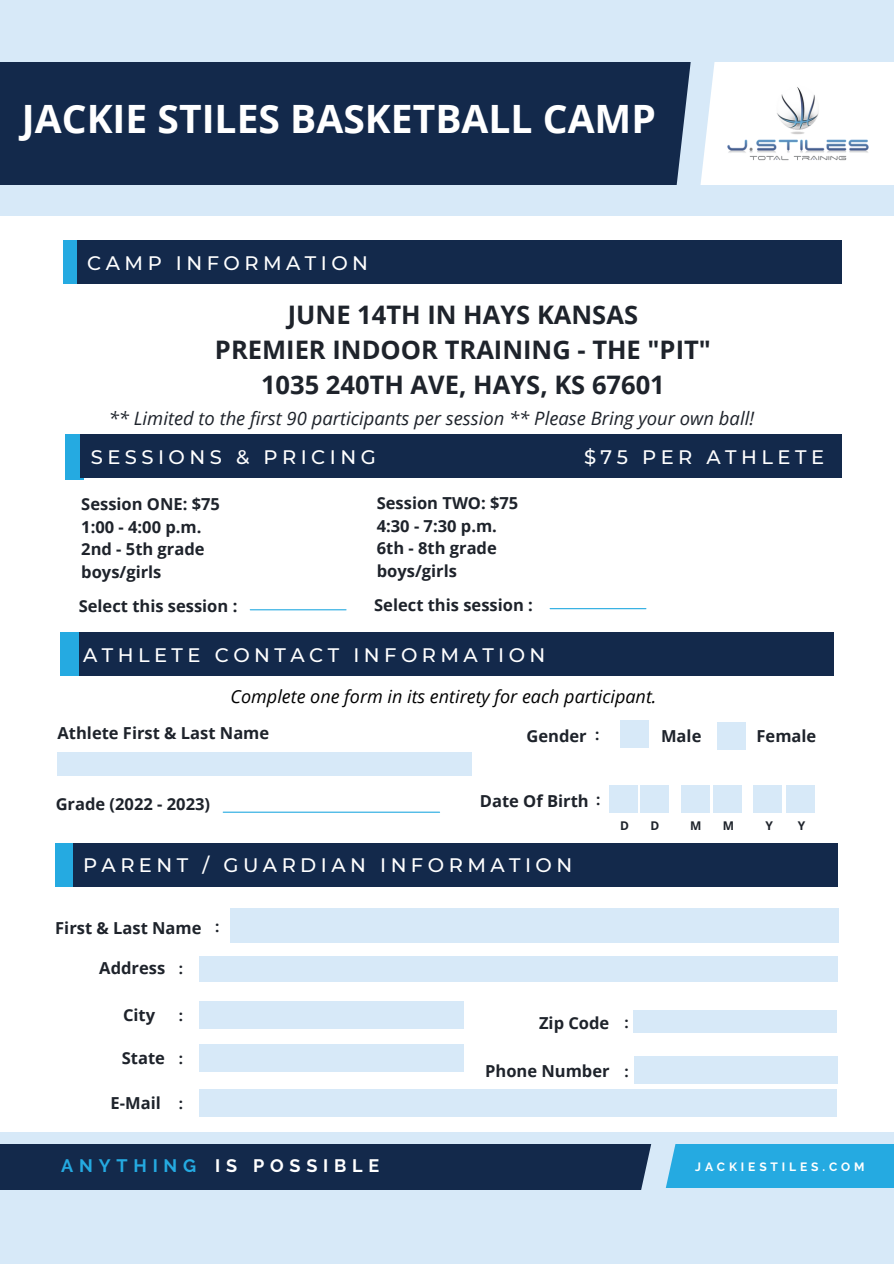
<style>
.page{position:relative;width:894px;height:1264px;background:#fff}
.page>*{position:absolute;margin:0;border:0;box-sizing:border-box;transform-origin:0 0}
.t1{font:700 39px "Open Sans";color:#fff}
.t2{font:700 25.5px "Open Sans";color:#1e232b}
.t3{font:500 19.5px "Montserrat";letter-spacing:.23em;color:#fff}
.t4{font:italic 18.45px "Open Sans";color:#1e232b}
.t5{font:italic 18px "Open Sans";color:#000}
.t6{font:700 18px "Raleway";letter-spacing:.32em;color:#fff}
.t7{font:700 18px "Raleway";letter-spacing:.32em;color:#25aae1}
.t8{font:700 16.5px "Open Sans";color:#1e232b}
.t9{font:700 15px "Open Sans";color:#1e232b}
.t10{font:700 12px "Raleway";letter-spacing:.32em;color:#fff}
.t11{font:700 12px "Open Sans";color:#1e232b}
</style>
<div class="page">
<div style="left:0;top:0;width:893px;height:216px;background:#d7e9f8"></div>
<div style="left:0;top:62px;width:695px;height:123px;background:#13294b"></div>
<div style="left:0;top:1131px;width:893px;height:132px;background:#d7e9f8"></div>
<div style="left:0;top:1143px;width:656px;height:46px;background:#13294b"></div>
<div style="left:653px;top:1144px;width:240px;height:44px;background:#25aae1"></div>
<div style="left:695px;top:62px;width:198px;height:123px;background:#fff"></div>
<svg style="left:676px;top:62px;width:39px;height:123px"></svg>
<svg style="left:624px;top:1116px;width:68px;height:74px"></svg>
<div style="left:64px;top:240px;width:30px;height:44px;background:#25aae1"></div>
<div style="left:77px;top:240px;width:764px;height:44px;background:#13294b"></div>
<img style="left:727px;top:87px;width:142px;height:74px">
<hr style="left:250px;top:609px;width:96px;height:1px;background:#25aae1">
<div style="left:65px;top:434px;width:18px;height:45px;background:#25aae1"></div>
<div style="left:80px;top:434px;width:761px;height:44px;background:#13294b"></div>
<hr style="left:550px;top:608px;width:95px;height:1px;background:#25aae1">
<div style="left:58px;top:752px;width:414px;height:23px;background:#d7e9f8"></div>
<div style="left:199px;top:955px;width:638px;height:26px;background:#d7e9f8"></div>
<div style="left:199px;top:1001px;width:265px;height:27px;background:#d7e9f8"></div>
<div style="left:199px;top:1044px;width:265px;height:27px;background:#d7e9f8"></div>
<div style="left:199px;top:1089px;width:637px;height:27px;background:#d7e9f8"></div>
<div style="left:620px;top:720px;width:28px;height:27px;background:#d7e9f8"></div>
<div style="left:717px;top:722px;width:28px;height:27px;background:#d7e9f8"></div>
<div style="left:634px;top:1056px;width:204px;height:27px;background:#d7e9f8"></div>
<hr style="left:223px;top:811px;width:216px;height:1px;background:#25aae1">
<div style="left:72px;top:632px;width:761px;height:44px;background:#13294b"></div>
<div style="left:55px;top:842px;width:31px;height:44px;background:#25aae1"></div>
<div style="left:73px;top:842px;width:764px;height:44px;background:#13294b"></div>
<div style="left:608px;top:785px;width:29px;height:27px;background:#d7e9f8"></div>
<div style="left:640px;top:785px;width:28px;height:27px;background:#d7e9f8"></div>
<div style="left:681px;top:785px;width:28px;height:27px;background:#d7e9f8"></div>
<div style="left:713px;top:785px;width:28px;height:27px;background:#d7e9f8"></div>
<div style="left:753px;top:785px;width:28px;height:27px;background:#d7e9f8"></div>
<div style="left:786px;top:785px;width:28px;height:27px;background:#d7e9f8"></div>
<div style="left:231px;top:907px;width:607px;height:35px;background:#d7e9f8"></div>
<div style="left:632px;top:1010px;width:204px;height:23px;background:#d7e9f8"></div>
<div style="left:60px;top:632px;width:18px;height:44px;background:#25aae1"></div>
<p class="t1" style="left:22px;top:91px;width:635px">JACKIE STILES BASKETBALL CAMP</p>
<p class="t3" style="left:87px;top:251px;width:282px">CAMP INFORMATION</p>
<p class="t2" style="left:288px;top:297px;width:351px">JUNE 14TH IN HAYS KANSAS</p>
<p class="t2" style="left:215px;top:332px;width:497px">PREMIER INDOOR TRAINING - THE "PIT"</p>
<p class="t2" style="left:261px;top:366px;width:405px">1035 240TH AVE, HAYS, KS 67601</p>
<p class="t4" style="left:109px;top:405px;width:646px">** Limited to the first 90 participants per session ** Please Bring your own ball!</p>
<p class="t3" style="left:91px;top:445px;width:286px">SESSIONS &amp; PRICING</p>
<p class="t3" style="left:584px;top:445px;width:241px">$75 PER ATHLETE</p>
<p class="t8" style="left:81px;top:493px;width:140px">Session ONE: $75</p>
<p class="t8" style="left:81px;top:515px;width:122px">1:00 - 4:00 p.m.</p>
<p class="t8" style="left:81px;top:538px;width:125px">2nd - 5th grade</p>
<p class="t8" style="left:81px;top:560px;width:82px">boys/girls</p>
<p class="t8" style="left:374px;top:593px;width:160px">Select this session :</p>
<p class="t8" style="left:376px;top:491px;width:143px">Session TWO: $75</p>
<p class="t8" style="left:376px;top:514px;width:122px">4:30 - 7:30 p.m.</p>
<p class="t8" style="left:376px;top:536px;width:121px">6th - 8th grade</p>
<p class="t8" style="left:376px;top:559px;width:82px">boys/girls</p>
<p class="t8" style="left:79px;top:594px;width:160px">Select this session :</p>
<p class="t3" style="left:83px;top:643px;width:464px">ATHLETE CONTACT INFORMATION</p>
<p class="t5" style="left:230px;top:683px;width:427px">Complete one form in its entirety for each participant.</p>
<p class="t8" style="left:58px;top:721px;width:213px">Athlete First &amp; Last Name</p>
<p class="t8" style="left:56px;top:792px;width:156px">Grade (2022 - 2023)</p>
<p class="t8" style="left:526px;top:724px;width:62px">Gender</p>
<p class="t8" style="left:661px;top:724px;width:42px">Male</p>
<p class="t8" style="left:756px;top:724px;width:61px">Female</p>
<p class="t9" style="left:595px;top:723px;width:6px">:</p>
<p class="t8" style="left:479px;top:789px;width:110px">Date Of Birth</p>
<p class="t9" style="left:596px;top:788px;width:6px">:</p>
<p class="t11" style="left:620px;top:816px;width:10px">D</p>
<p class="t11" style="left:650px;top:816px;width:10px">D</p>
<p class="t11" style="left:690px;top:816px;width:13px">M</p>
<p class="t11" style="left:722px;top:816px;width:13px">M</p>
<p class="t11" style="left:765px;top:816px;width:9px">Y</p>
<p class="t11" style="left:797px;top:816px;width:9px">Y</p>
<p class="t3" style="left:83px;top:853px;width:490px">PARENT / GUARDIAN INFORMATION</p>
<p class="t8" style="left:55px;top:916px;width:148px">First &amp; Last Name</p>
<p class="t8" style="left:99px;top:956px;width:67px">Address</p>
<p class="t9" style="left:179px;top:958px;width:6px">:</p>
<p class="t9" style="left:179px;top:1004px;width:6px">:</p>
<p class="t9" style="left:179px;top:1047px;width:6px">:</p>
<p class="t9" style="left:179px;top:1093px;width:6px">:</p>
<p class="t8" style="left:123px;top:1003px;width:34px">City</p>
<p class="t8" style="left:122px;top:1046px;width:45px">State</p>
<p class="t8" style="left:111px;top:1091px;width:52px">E-Mail</p>
<p class="t9" style="left:215px;top:916px;width:6px">:</p>
<p class="t8" style="left:539px;top:1010px;width:72px">Zip Code</p>
<p class="t8" style="left:485px;top:1059px;width:126px">Phone Number</p>
<p class="t9" style="left:624px;top:1011px;width:6px">:</p>
<p class="t9" style="left:624px;top:1060px;width:6px">:</p>
<p class="t7" style="left:61px;top:1154px;width:136px">ANYTHING</p>
<p class="t6" style="left:215px;top:1155px;width:166px">IS POSSIBLE</p>
<p class="t10" style="left:695px;top:1159px;width:171px">JACKIESTILES.COM</p>
</div>
